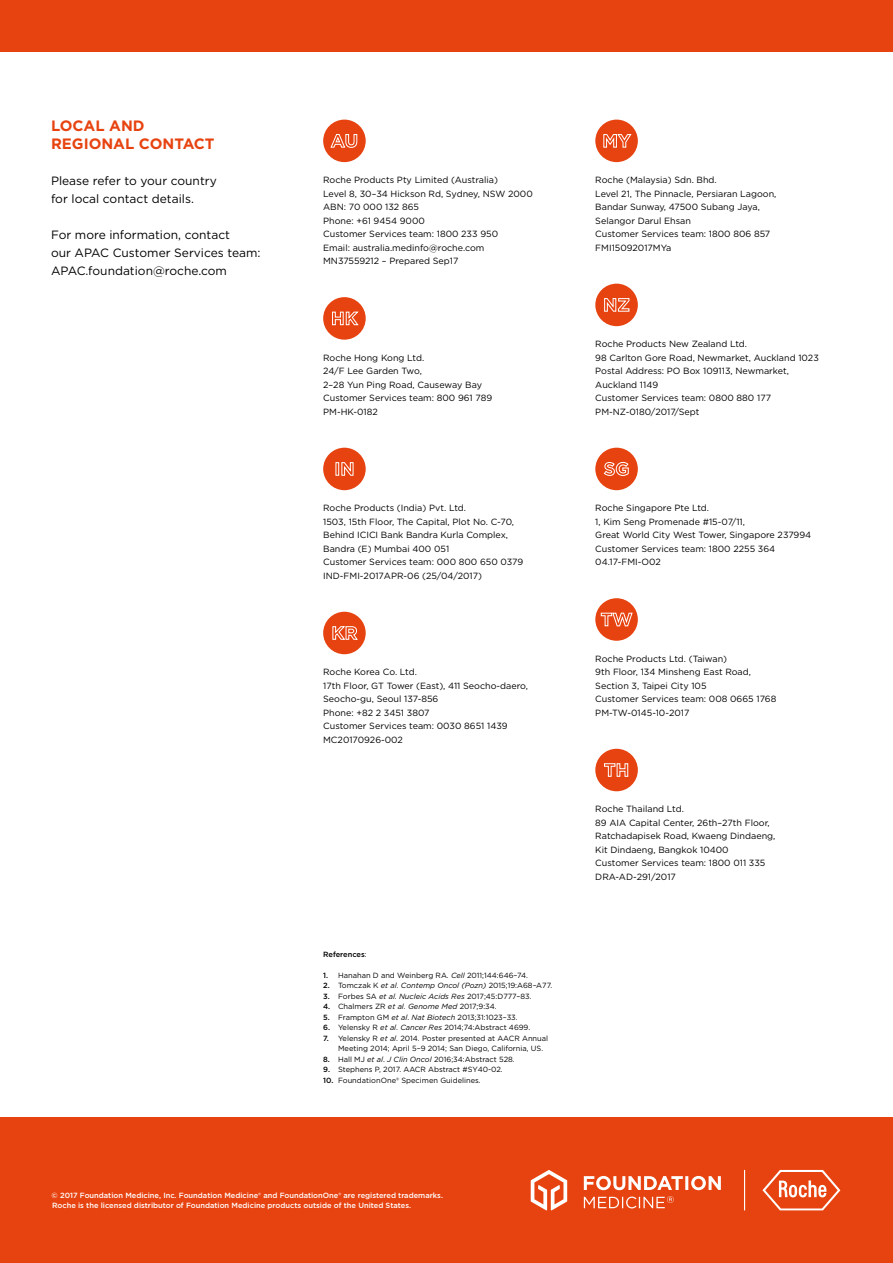
<style>
.page{position:relative;width:893px;height:1263px;background:#fff}
.page>*{position:absolute;margin:0;border:0;box-sizing:border-box;transform-origin:0 0}
.t1{font:700 15px/18px "Gotham";color:#e74310}
.t2{font:12px/18px "Gotham";color:#000}
.t3{font:9px/13.5px "Gotham";color:#000}
.t4{font:7.5px/10.5px "Gotham";color:#000}
.t5{font:500 7.5px/10.5px "Gotham";color:#fff}
.t6{font:500 7.5px "Gotham";color:#000}
.s1{font-weight:400}
.s2{font-weight:500}
.s3{font-style:italic}
</style>
<div class="page">
<div style="left:0;top:0;width:893px;height:51px;background:#e74310"></div>
<div style="left:0;top:1117px;width:893px;height:146px;background:#e74310"></div>
<svg style="left:762px;top:1170px;width:78px;height:40px"></svg>
<svg style="left:744px;top:1170px;width:1px;height:40px"></svg>
<svg style="left:531px;top:1170px;width:190px;height:40px"></svg>
<div style="left:323px;top:120px;width:43px;height:42px;background:#e74310;border-radius:50%"></div>
<svg style="left:330px;top:134px;width:28px;height:14px"></svg>
<div style="left:323px;top:297px;width:43px;height:43px;background:#e74310;border-radius:50%"></div>
<svg style="left:332px;top:311px;width:27px;height:14px"></svg>
<div style="left:323px;top:448px;width:43px;height:42px;background:#e74310;border-radius:50%"></div>
<div style="left:336px;top:462px;width:3px;height:14px;border:1px solid #fff"></div>
<svg style="left:341px;top:462px;width:13px;height:14px"></svg>
<div style="left:323px;top:612px;width:43px;height:42px;background:#e74310;border-radius:50%"></div>
<svg style="left:332px;top:626px;width:26px;height:14px"></svg>
<div style="left:595px;top:120px;width:43px;height:42px;background:#e74310;border-radius:50%"></div>
<svg style="left:603px;top:134px;width:29px;height:14px"></svg>
<div style="left:595px;top:284px;width:43px;height:42px;background:#e74310;border-radius:50%"></div>
<svg style="left:604px;top:298px;width:26px;height:14px"></svg>
<div style="left:595px;top:448px;width:43px;height:42px;background:#e74310;border-radius:50%"></div>
<svg style="left:603px;top:462px;width:26px;height:14px"></svg>
<div style="left:595px;top:598px;width:43px;height:43px;background:#e74310;border-radius:50%"></div>
<svg style="left:600px;top:612px;width:33px;height:15px"></svg>
<div style="left:595px;top:749px;width:43px;height:42px;background:#e74310;border-radius:50%"></div>
<svg style="left:604px;top:763px;width:24px;height:14px"></svg>
<h1 class="t1" style="left:51px;top:117px;width:165px">LOCAL AND<br>REGIONAL CONTACT</h1>
<h2 class="t2" style="left:51px;top:172px;width:167px">Please refer to your country for local contact details.</h2>
<h2 class="t2" style="left:51px;top:226px;width:211px">For more information, contact<br>our APAC Customer Services team:<br>APAC.foundation@roche.com</h2>
<p class="t3" style="left:323px;top:173px;width:211px">Roche Products Pty Limited (Australia)<br>Level 8, 30–34 Hickson Rd, Sydney, NSW 2000<br>ABN: 70 000 132 865<br>Phone: +61 9454 9000<br>Customer Services team: 1800 233 950<br>Email: australia.medinfo@roche.com<br>MN37559212 – Prepared Sep17</p>
<p class="t3" style="left:323px;top:351px;width:170px">Roche Hong Kong Ltd.<br>24/F Lee Garden Two,<br>2–28 Yun Ping Road, Causeway Bay<br>Customer Services team: 800 961 789<br>PM-HK-0182</p>
<p class="t3" style="left:323px;top:501px;width:202px">Roche Products (India) Pvt. Ltd.<br>1503, 15th Floor, The Capital, Plot No. C-70, Behind ICICI Bank Bandra Kurla Complex, Bandra (E) Mumbai 400 051<br>Customer Services team: 000 800 650 0379<br>IND-FMI-2017APR-06 (25/04/2017)</p>
<p class="t3" style="left:323px;top:665px;width:206px">Roche Korea Co. Ltd.<br>17th Floor, GT Tower (East), 411 Seocho-daero,<br>Seocho-gu, Seoul 137-856<br>Phone: +82 2 3451 3807<br>Customer Services team: 0030 8651 1439<br>MC20170926-002</p>
<p class="t6" style="left:323px;top:949px;width:45px">References<span class="s1">:</span></p>
<p class="t4" style="left:323px;top:970px;width:206px"><span class="s2">1.</span> Hanahan D and Weinberg RA. <span class="s3">Cell</span> 2011;144:646–74.</p>
<p class="t4" style="left:323px;top:980px;width:231px"><span class="s2">2.</span> Tomczak K <span class="s3">et al</span>. <span class="s3">Contemp Oncol (Pozn)</span> 2015;19:A68–A77.</p>
<p class="t4" style="left:323px;top:991px;width:210px"><span class="s2">3.</span> Forbes SA <span class="s3">et al</span>. <span class="s3">Nucleic Acids Res</span> 2017;45:D777–83.</p>
<p class="t4" style="left:323px;top:1001px;width:175px"><span class="s2">4.</span> Chalmers ZR <span class="s3">et al</span>. <span class="s3">Genome Med</span> 2017;9:34.</p>
<p class="t4" style="left:323px;top:1012px;width:196px"><span class="s2">5.</span> Frampton GM <span class="s3">et al</span>. <span class="s3">Nat Biotech</span> 2013;31:1023–33.</p>
<p class="t4" style="left:323px;top:1022px;width:209px"><span class="s2">6.</span> Yelensky R <span class="s3">et al</span>. <span class="s3">Cancer Res</span> 2014;74:Abstract 4699.</p>
<p class="t4" style="left:338px;top:1033px;width:212px;text-indent:-15px"><span class="s2">7.</span> Yelensky R <span class="s3">et al</span>. 2014. Poster presented at AACR Annual<br>Meeting 2014; April 5–9 2014; San Diego, California, US.</p>
<p class="t4" style="left:323px;top:1054px;width:193px"><span class="s2">8.</span> Hall MJ <span class="s3">et al</span>. <span class="s3">J Clin Oncol</span> 2016;34:Abstract 528.</p>
<p class="t4" style="left:323px;top:1064px;width:181px"><span class="s2">9.</span> Stephens P, 2017. AACR Abstract #SY40-02.</p>
<p class="t4" style="left:323px;top:1075px;width:159px"><span class="s2">10.</span> FoundationOne® Specimen Guidelines.</p>
<p class="t5" style="left:52px;top:1190px;width:393px">© 2017 Foundation Medicine, Inc. Foundation Medicine® and FoundationOne® are registered trademarks.<br>Roche is the licensed distributor of Foundation Medicine products outside of the United States.</p>
<p class="t3" style="left:595px;top:173px;width:183px">Roche (Malaysia) Sdn. Bhd.<br>Level 21, The Pinnacle, Persiaran Lagoon,<br>Bandar Sunway, 47500 Subang Jaya,<br>Selangor Darul Ehsan<br>Customer Services team: 1800 806 857<br>FMI15092017MYa</p>
<p class="t3" style="left:595px;top:337px;width:225px">Roche Products New Zealand Ltd.<br>98 Carlton Gore Road, Newmarket, Auckland 1023<br>Postal Address: PO Box 109113, Newmarket,<br>Auckland 1149<br>Customer Services team: 0800 880 177<br>PM-NZ-0180/2017/Sept</p>
<p class="t3" style="left:595px;top:501px;width:217px">Roche Singapore Pte Ltd.<br>1, Kim Seng Promenade #15-07/11,<br>Great World City West Tower, Singapore 237994<br>Customer Services team: 1800 2255 364<br>04.17-FMI-O02</p>
<p class="t3" style="left:595px;top:652px;width:183px">Roche Products Ltd. (Taiwan)<br>9th Floor, 134 Minsheng East Road,<br>Section 3, Taipei City 105<br>Customer Services team: 008 0665 1768<br>PM-TW-0145-10-2017</p>
<p class="t3" style="left:595px;top:802px;width:182px">Roche Thailand Ltd.<br>89 AIA Capital Center, 26th–27th Floor,<br>Ratchadapisek Road, Kwaeng Dindaeng,<br>Kit Dindaeng, Bangkok 10400<br>Customer Services team: 1800 011 335<br>DRA-AD-291/2017</p>
</div>
